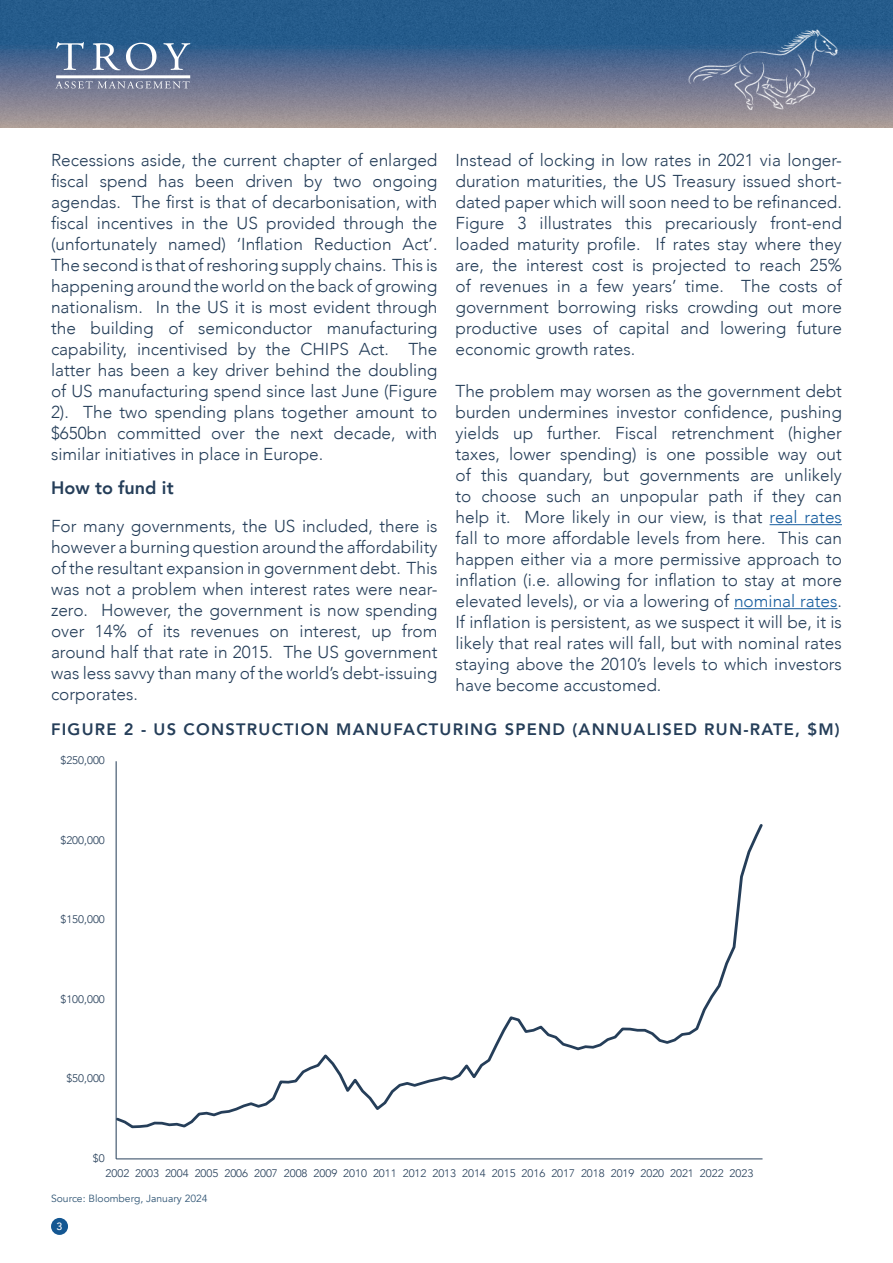
<style>
.page{position:relative;width:893px;height:1263px;background:#fff}
.page>*{position:absolute;margin:0;border:0;box-sizing:border-box;transform-origin:0 0}
.SubHeading_NL{font:800 18px "Avenir";color:#253e59}
.NL_copy{font:300 17.25px/21px "Avenir";color:#253e59;text-align:justify}
.Chart_heading{font:800 16.5px "Avenir";letter-spacing:.075em;color:#253e59}
.t1{font:300 10.95px "Avenir";color:#253e59;scale:1.04 1}
.t2{font:500 10.5px "Avenir";color:#fff}
.Source_copy{font:10.35px "Avenir";color:#315675}
.s1{color:#175d9e}
</style>
<div class="page">
<img style="left:0;top:0;width:893px;height:128px">
<img style="left:689px;top:30px;width:149px;height:80px">
<svg style="left:55px;top:42px;width:135px;height:47px;background:#7589a7"></svg>
<div style="left:51px;top:1218px;width:17px;height:17px;background:#145792;border-radius:50%"></div>
<hr style="left:770px;top:524px;width:72px;height:1px;background:#175d9e">
<hr style="left:734px;top:608px;width:103px;height:1px;background:#175d9e">
<hr style="left:116px;top:761px;width:1px;height:398px;background:#253e59">
<hr style="left:116px;top:1158px;width:646px;height:1px;background:#253e59">
<svg style="left:116px;top:822px;width:647px;height:307px"></svg>
<p class="NL_copy" style="left:51px;top:150px;width:388px">Recessions aside, the current chapter of enlarged fiscal spend has been driven by two ongoing agendas. The first is that of decarbonisation, with fiscal incentives in the US provided through the (unfortunately named) ‘Inflation Reduction Act’.<br>The second is that of reshoring supply chains. This is happening around the world on the back of growing nationalism. In the US it is most evident through the building of semiconductor manufacturing capability, incentivised by the CHIPS Act. The latter has been a key driver behind the doubling of US manufacturing spend since last June (Figure 2). The two spending plans together amount to $650bn committed over the next decade, with similar initiatives in place in Europe.</p>
<p class="SubHeading_NL" style="left:51px;top:474px;width:124px">How to fund it</p>
<p class="NL_copy" style="left:51px;top:515px;width:388px">For many governments, the US included, there is however a burning question around the affordability of the resultant expansion in government debt. This was not a problem when interest rates were near&shy;zero. However, the government is now spending over 14% of its revenues on interest, up from around half that rate in 2015. The US government was less savvy than many of the world’s debt-issuing corporates.</p>
<p class="NL_copy" style="left:455px;top:150px;width:388px">Instead of locking in low rates in 2021 via longer&shy;duration maturities, the US Treasury issued short&shy;dated paper which will soon need to be refinanced.<br>Figure 3 illustrates this precariously front-end loaded maturity profile. If rates stay where they are, the interest cost is projected to reach 25% of revenues in a few years’ time. The costs of government borrowing risks crowding out more productive uses of capital and lowering future economic growth rates.</p>
<p class="NL_copy" style="left:455px;top:381px;width:388px">The problem may worsen as the government debt burden undermines investor confidence, pushing yields up further. Fiscal retrenchment (higher taxes, lower spending) is one possible way out of this quandary, but governments are unlikely to choose such an unpopular path if they can help it. More likely in our view, is that <span class="s1">real rates </span>fall to more affordable levels from here. This can happen either via a more permissive approach to inflation (i.e. allowing for inflation to stay at more elevated levels), or via a lowering of <span class="s1">nominal rates</span>.<br>If inflation is persistent, as we suspect it will be, it is likely that real rates will fall, but with nominal rates staying above the 2010’s levels to which investors have become accustomed.</p>
<p class="Chart_heading" style="left:51px;top:717px;width:790px">FIGURE 2 - US CONSTRUCTION MANUFACTURING SPEND (ANNUALISED RUN-RATE, $M)</p>
<p class="t1" style="left:60px;top:754px;width:44px">$250,000</p>
<p class="t1" style="left:60px;top:833px;width:44px">$200,000</p>
<p class="t1" style="left:60px;top:913px;width:44px">$150,000</p>
<p class="t1" style="left:60px;top:992px;width:44px">$100,000</p>
<p class="t1" style="left:66px;top:1072px;width:39px">$50,000</p>
<p class="t1" style="left:93px;top:1151px;width:13px">$0</p>
<p class="t1" style="left:106px;top:1167px;width:624px">2002 2003 2004 2005 2006 2007 2008 2009 2010 2011 2012 2013 2014 2015 2016 2017 2018 2019 2020 2021 2022 2023</p>
<p class="Source_copy" style="left:51px;top:1192px;width:158px">Source: Bloomberg, January 2024</p>
<p class="t2" style="left:57px;top:1217px;width:7px">3</p>
</div>
